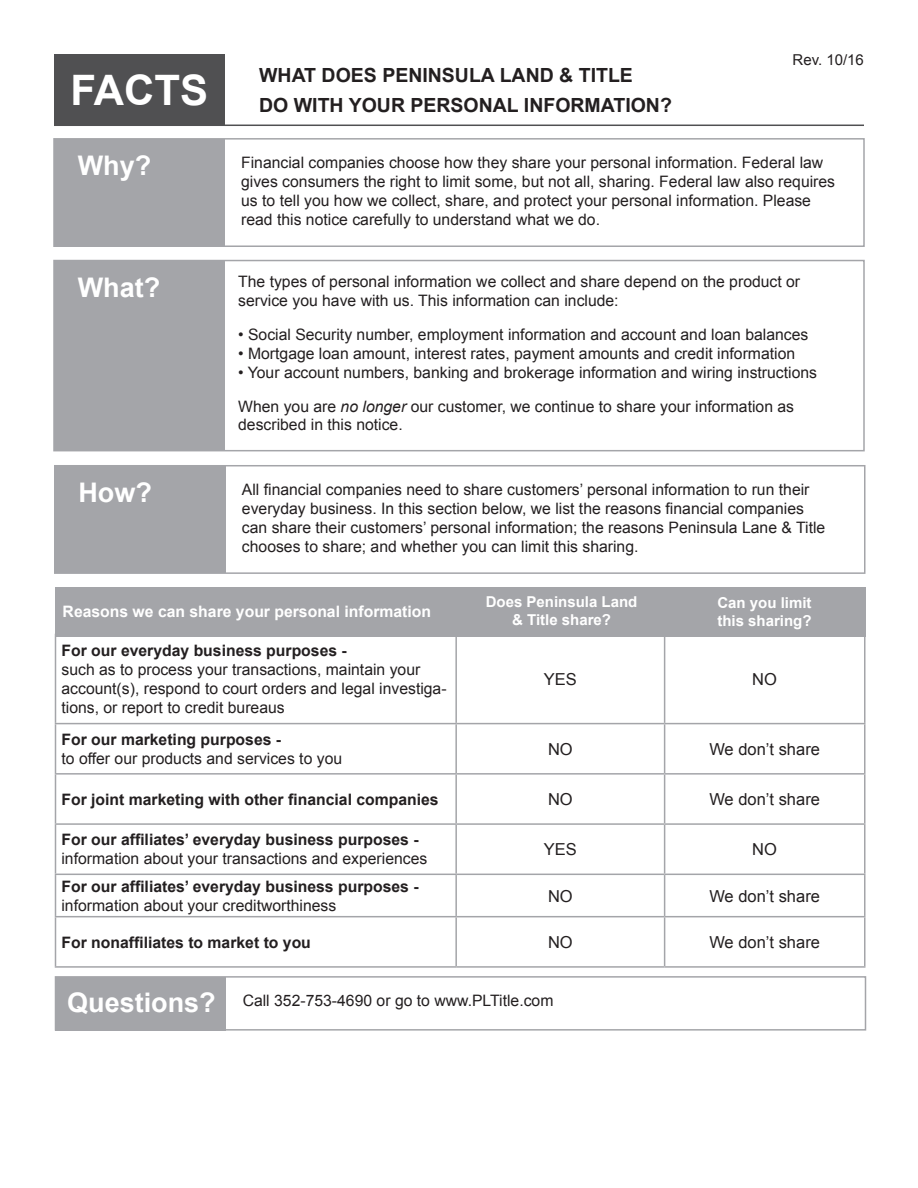
<style>
.page{position:relative;width:918px;height:1188px;background:#fff}
.page>*{position:absolute;margin:0;border:0;box-sizing:border-box;transform-origin:0 0}
.t1{font:700 42px "Arial";color:#fff}
.t2{font:700 27px "Arial";color:#fff}
.t3{font:700 19.5px "Arial";color:#231f20}
.t4{font:16.5px "Arial";color:#231f20}
.t5{font:15.75px/18.9px "Arial";color:#231f20}
.t6{font:700 15.75px "Arial";color:#231f20}
.t7{font:700 15.75px "Arial";color:#fff}
.t8{font:700 15px "Arial";color:#fff}
.t9{font:15px "Arial";color:#231f20}
.s1{font-style:italic}
</style>
<div class="page">
<hr style="left:54px;top:125px;width:810px;height:1px;background:#505052">
<div style="left:54px;top:54px;width:171px;height:71px;background:#505052"></div>
<div style="left:54px;top:139px;width:171px;height:107px;background:#a4a5a9"></div>
<div style="left:53px;top:138px;width:812px;height:109px;border:2px solid #a4a5a9"></div>
<hr style="left:55px;top:635px;width:1px;height:88px;background:#a4a5a9">
<hr style="left:455px;top:635px;width:2px;height:88px;background:#a4a5a9">
<hr style="left:664px;top:635px;width:1px;height:88px;background:#a4a5a9">
<hr style="left:864px;top:635px;width:2px;height:88px;background:#a4a5a9">
<hr style="left:55px;top:723px;width:401px;height:1px;background:#a4a5a9">
<hr style="left:55px;top:724px;width:1px;height:49px;background:#a4a5a9">
<hr style="left:456px;top:723px;width:209px;height:1px;background:#a4a5a9">
<hr style="left:455px;top:724px;width:2px;height:49px;background:#a4a5a9">
<hr style="left:665px;top:723px;width:200px;height:1px;background:#a4a5a9">
<hr style="left:664px;top:724px;width:1px;height:49px;background:#a4a5a9">
<hr style="left:864px;top:724px;width:2px;height:49px;background:#a4a5a9">
<hr style="left:55px;top:773px;width:401px;height:2px;background:#a4a5a9">
<hr style="left:55px;top:775px;width:1px;height:48px;background:#a4a5a9">
<hr style="left:456px;top:773px;width:209px;height:2px;background:#a4a5a9">
<hr style="left:455px;top:775px;width:2px;height:48px;background:#a4a5a9">
<hr style="left:665px;top:773px;width:200px;height:2px;background:#a4a5a9">
<hr style="left:664px;top:775px;width:1px;height:48px;background:#a4a5a9">
<hr style="left:864px;top:775px;width:2px;height:48px;background:#a4a5a9">
<hr style="left:55px;top:823px;width:401px;height:2px;background:#a4a5a9">
<hr style="left:55px;top:825px;width:1px;height:49px;background:#a4a5a9">
<hr style="left:456px;top:823px;width:209px;height:2px;background:#a4a5a9">
<hr style="left:455px;top:825px;width:2px;height:49px;background:#a4a5a9">
<hr style="left:665px;top:823px;width:200px;height:2px;background:#a4a5a9">
<hr style="left:664px;top:825px;width:1px;height:49px;background:#a4a5a9">
<hr style="left:864px;top:825px;width:2px;height:49px;background:#a4a5a9">
<hr style="left:55px;top:874px;width:401px;height:1px;background:#a4a5a9">
<hr style="left:55px;top:875px;width:1px;height:41px;background:#a4a5a9">
<hr style="left:456px;top:874px;width:209px;height:1px;background:#a4a5a9">
<hr style="left:455px;top:875px;width:2px;height:41px;background:#a4a5a9">
<hr style="left:665px;top:874px;width:200px;height:1px;background:#a4a5a9">
<hr style="left:664px;top:875px;width:1px;height:41px;background:#a4a5a9">
<hr style="left:864px;top:875px;width:2px;height:41px;background:#a4a5a9">
<hr style="left:55px;top:916px;width:401px;height:1px;background:#a4a5a9">
<hr style="left:55px;top:917px;width:1px;height:49px;background:#a4a5a9">
<hr style="left:456px;top:916px;width:209px;height:1px;background:#a4a5a9">
<hr style="left:455px;top:917px;width:2px;height:49px;background:#a4a5a9">
<hr style="left:665px;top:916px;width:200px;height:1px;background:#a4a5a9">
<hr style="left:664px;top:917px;width:1px;height:49px;background:#a4a5a9">
<hr style="left:864px;top:917px;width:2px;height:49px;background:#a4a5a9">
<hr style="left:55px;top:966px;width:401px;height:2px;background:#a4a5a9">
<hr style="left:456px;top:966px;width:209px;height:2px;background:#a4a5a9">
<hr style="left:665px;top:966px;width:200px;height:2px;background:#a4a5a9">
<div style="left:55px;top:587px;width:811px;height:50px;background:#a4a5a9"></div>
<div style="left:54px;top:261px;width:171px;height:190px;background:#a4a5a9"></div>
<div style="left:53px;top:260px;width:812px;height:191px;border:2px solid #a4a5a9"></div>
<div style="left:55px;top:466px;width:170px;height:107px;background:#a4a5a9"></div>
<div style="left:54px;top:465px;width:812px;height:109px;border:2px solid #a4a5a9"></div>
<div style="left:56px;top:977px;width:170px;height:54px;background:#a4a5a9"></div>
<div style="left:55px;top:976px;width:811px;height:55px;border:2px solid #a4a5a9"></div>
<p class="t1" style="left:70px;top:63px;width:139px">FACTS</p>
<p class="t3" style="left:259px;top:62px;width:375px">WHAT DOES PENINSULA LAND &amp; TITLE</p>
<p class="t3" style="left:259px;top:92px;width:414px">DO WITH YOUR PERSONAL INFORMATION?</p>
<p class="t9" style="left:793px;top:49px;width:73px">Rev. 10/16</p>
<p class="t2" style="left:78px;top:148px;width:75px">Why?</p>
<p class="t5" style="left:241px;top:153px;width:595px">Financial companies choose how they share your personal information. Federal law gives consumers the right to limit some, but not all, sharing. Federal law also requires us to tell you how we collect, share, and protect your personal information. Please read this notice carefully to understand what we do.</p>
<p class="t2" style="left:78px;top:270px;width:84px">What?</p>
<p class="t5" style="left:238px;top:272px;width:564px">The types of personal information we collect and share depend on the product or service you have with us. This information can include:</p>
<p class="t5" style="left:238px;top:325px;width:572px">• Social Security number, employment information and account and loan balances</p>
<p class="t5" style="left:238px;top:344px;width:559px">• Mortgage loan amount, interest rates, payment amounts and credit information</p>
<p class="t5" style="left:238px;top:363px;width:580px">• Your account numbers, banking and brokerage information and wiring instructions</p>
<p class="t5" style="left:238px;top:397px;width:557px">When you are <span class="s1">no longer</span> our customer, we continue to share your information as described in this notice.</p>
<p class="t2" style="left:78px;top:475px;width:75px">How?</p>
<p class="t5" style="left:242px;top:480px;width:585px">All financial companies need to share customers’ personal information to run their everyday business. In this section below, we list the reasons financial companies can share their customers’ personal information; the reasons Peninsula Lane &amp; Title chooses to share; and whether you can limit this sharing.</p>
<p class="t7" style="left:63px;top:601px;width:370px">Reasons we can share your personal information</p>
<p class="t8" style="left:486px;top:591px;width:153px">Does Peninsula Land</p>
<p class="t8" style="left:512px;top:609px;width:100px">&amp; Title share?</p>
<p class="t8" style="left:717px;top:592px;width:96px">Can you limit</p>
<p class="t8" style="left:717px;top:610px;width:96px">this sharing?</p>
<p class="t6" style="left:62px;top:641px;width:287px">For our everyday business purposes -</p>
<p class="t5" style="left:62px;top:661px;width:387px">such as to process your transactions, maintain your account(s), respond to court orders and legal investiga&shy;tions, or report to credit bureaus</p>
<p class="t4" style="left:544px;top:668px;width:35px">YES</p>
<p class="t4" style="left:752px;top:668px;width:26px">NO</p>
<p class="t6" style="left:62px;top:729px;width:221px">For our marketing purposes -</p>
<p class="t5" style="left:62px;top:749px;width:282px">to offer our products and services to you</p>
<p class="t4" style="left:548px;top:738px;width:26px">NO</p>
<p class="t4" style="left:709px;top:738px;width:112px">We don’t share</p>
<p class="t6" style="left:62px;top:789px;width:379px">For joint marketing with other financial companies</p>
<p class="t4" style="left:548px;top:788px;width:26px">NO</p>
<p class="t4" style="left:709px;top:788px;width:112px">We don’t share</p>
<p class="t6" style="left:62px;top:830px;width:359px">For our affiliates’ everyday business purposes -</p>
<p class="t5" style="left:62px;top:850px;width:367px">information about your transactions and experiences</p>
<p class="t4" style="left:544px;top:839px;width:35px">YES</p>
<p class="t4" style="left:752px;top:839px;width:26px">NO</p>
<p class="t6" style="left:62px;top:876px;width:359px">For our affiliates’ everyday business purposes -</p>
<p class="t5" style="left:62px;top:896px;width:276px">information about your creditworthiness</p>
<p class="t4" style="left:548px;top:885px;width:26px">NO</p>
<p class="t4" style="left:709px;top:885px;width:112px">We don’t share</p>
<p class="t6" style="left:62px;top:932px;width:251px">For nonaffiliates to market to you</p>
<p class="t4" style="left:548px;top:931px;width:26px">NO</p>
<p class="t4" style="left:709px;top:931px;width:112px">We don’t share</p>
<p class="t2" style="left:67px;top:984px;width:150px">Questions?</p>
<p class="t5" style="left:243px;top:992px;width:312px">Call 352-753-4690 or go to www.PLTitle.com</p>
</div>
